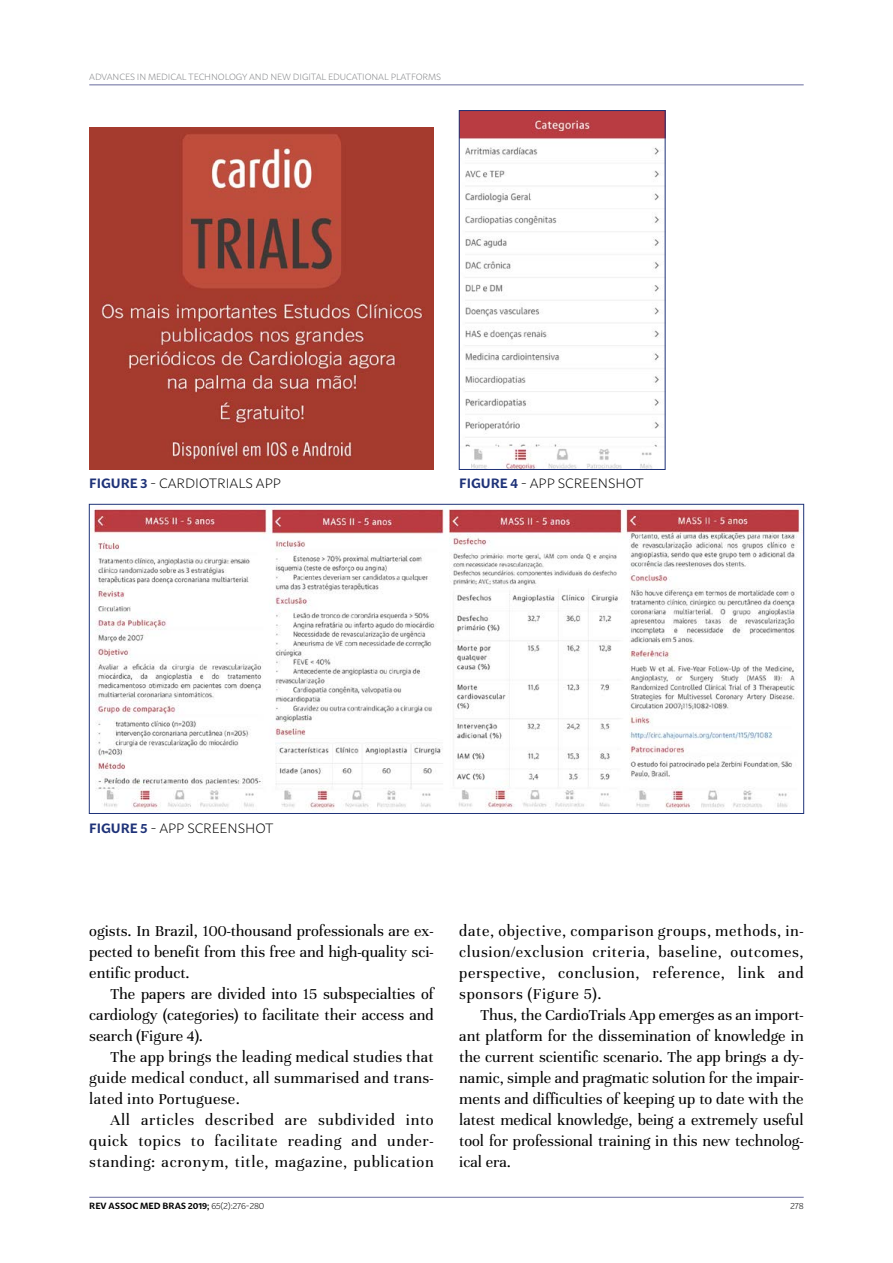
<style>
.page{position:relative;width:893px;height:1263px;background:#fff}
.page>*{position:absolute;margin:0;border:0;box-sizing:border-box;transform-origin:0 0}
.t1{font:16.5px/21px "Unna";color:#000;text-align:justify}
.t2{font:200 13.5px "Mato Sans";color:#000}
.t3{font:200 9px "Mato Sans";letter-spacing:-.01em;color:#808285}
.t4{font:600 9px "Mato Sans";color:#000}
.t5{font:200 9px "Mato Sans";color:#000}
.s1{font-weight:600;color:#1e3278}
.s2{font-weight:200}
</style>
<div class="page">
<hr style="left:89px;top:85px;width:715px;height:1px;background:#696c9f">
<hr style="left:89px;top:1197px;width:715px;height:1px;background:#696c9f">
<img style="left:89px;top:128px;width:345px;height:341px">
<img style="left:461px;top:112px;width:202px;height:356px">
<div style="left:459px;top:110px;width:206px;height:360px;border:1px solid #1e3278"></div>
<img style="left:93px;top:506px;width:707px;height:304px">
<p class="t3" style="left:89px;top:68px;width:353px">ADVANCES IN MEDICAL TECHNOLOGY AND NEW DIGITAL EDUCATIONAL PLATFORMS</p>
<p class="t2" style="left:89px;top:471px;width:193px"><span class="s1">FIGURE 3</span> - CARDIOTRIALS APP</p>
<p class="t2" style="left:459px;top:471px;width:186px"><span class="s1">FIGURE 4</span> - APP SCREENSHOT</p>
<p class="t2" style="left:89px;top:816px;width:186px"><span class="s1">FIGURE 5</span> - APP SCREENSHOT</p>
<p class="t1" style="left:89px;top:920px;width:346px">ogists. In Brazil, 100-thousand professionals are ex&shy;pected to benefit from this free and high-quality sci&shy;entific product.</p>
<p class="t1" style="left:89px;top:983px;width:346px;text-indent:21px">The papers are divided into 15 subspecialties of cardiology (categories) to facilitate their access and search (Figure 4).</p>
<p class="t1" style="left:89px;top:1047px;width:346px;text-indent:21px">The app brings the leading medical studies that guide medical conduct, all summarised and trans&shy;lated into Portuguese.</p>
<p class="t1" style="left:89px;top:1110px;width:346px;text-indent:21px">All articles described are subdivided into quick topics to facilitate reading and under&shy;standing: acronym, title, magazine, publication</p>
<p class="t1" style="left:459px;top:921px;width:346px">date, objective, comparison groups, methods, in&shy;clusion/exclusion criteria, baseline, outcomes, perspective, conclusion, reference, link and sponsors (Figure 5).</p>
<p class="t1" style="left:459px;top:1005px;width:346px;text-indent:21px">Thus, the CardioTrials App emerges as an import&shy;ant platform for the dissemination of knowledge in the current scientific scenario. The app brings a dy&shy;namic, simple and pragmatic solution for the impair&shy;ments and difficulties of keeping up to date with the latest medical knowledge, being a extremely useful tool for professional training in this new technolog&shy;ical era.</p>
<p class="t4" style="left:89px;top:1198px;width:177px">REV ASSOC MED BRAS 2019; <span class="s2">65(2):276-280</span></p>
<p class="t5" style="left:791px;top:1198px;width:15px">278</p>
</div>
